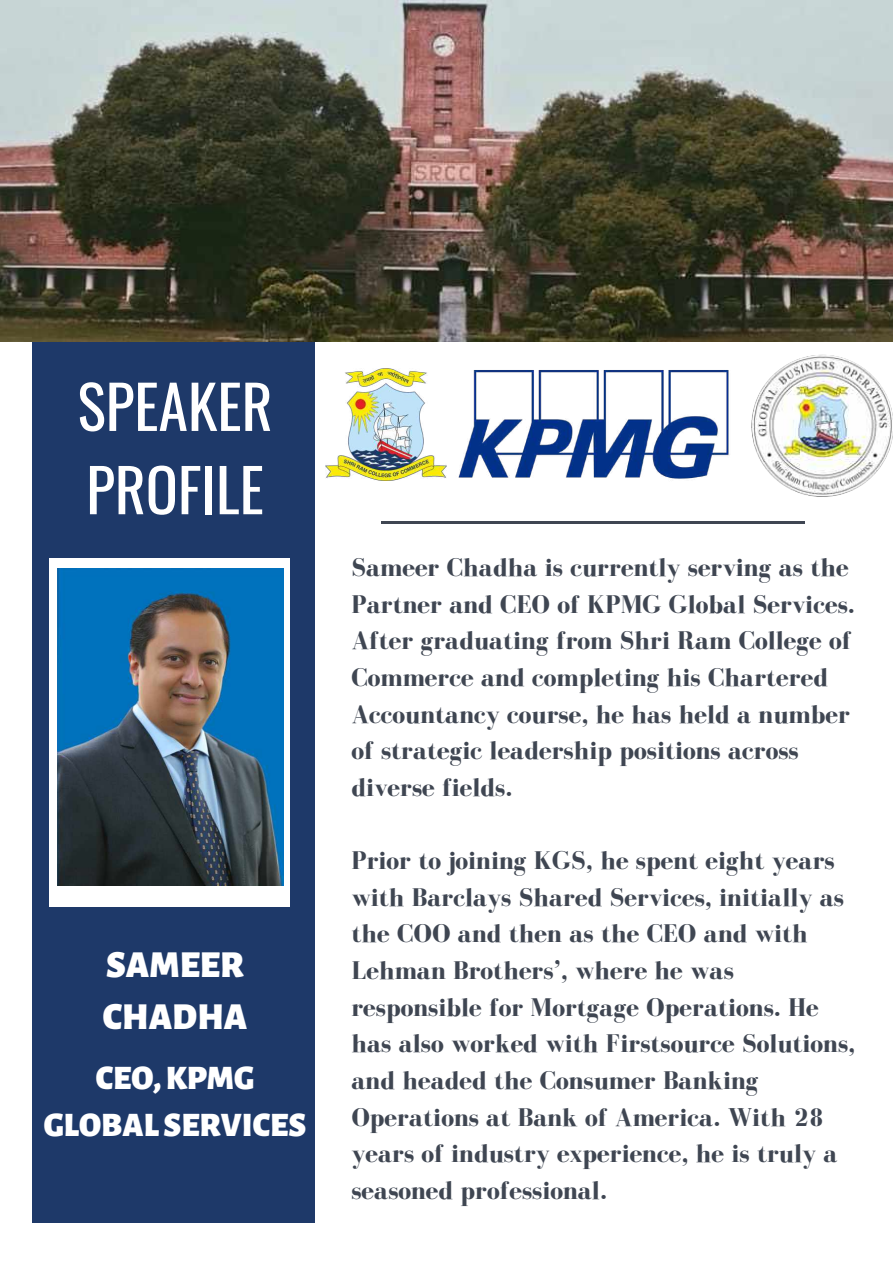
<style>
.page{position:relative;width:893px;height:1263px;background:#fff}
.page>*{position:absolute;margin:0;border:0;box-sizing:border-box;transform-origin:0 0}
.t1{font:59.62px/83.2px "Oswald";color:#fff}
.t2{font:900 37.5px/52.3px "Alegreya Sans SC";color:#fff}
.t3{font:900 33.75px/47.2px "Alegreya Sans SC";color:#fff;text-align:center}
.t4{font:700 26.25px/36.6px "Bodoni FLF";color:#3f4652}
</style>
<div class="page">
<div style="left:33px;top:337px;width:281px;height:886px;background:#1e3969"></div>
<hr style="left:381px;top:522px;width:423px;height:1px;background:#3f4652">
<img style="left:0;top:0;width:893px;height:342px">
<img style="left:326px;top:369px;width:121px;height:112px">
<div style="left:50px;top:558px;width:240px;height:348px;background:#fff"></div>
<img style="left:57px;top:568px;width:227px;height:317px">
<img style="left:458px;top:370px;width:271px;height:109px">
<img style="left:751px;top:355px;width:142px;height:142px;border-radius:50%">
<h1 class="t1" style="left:77px;top:362px;width:197px">SPEAKER<br>PROFILE</h1>
<h2 class="t2" style="left:103px;top:940px;width:146px">SAMEER<br>CHADHA</h2>
<p class="t3" style="left:44px;top:1055px;width:264px">CEO,KPMG<br>GLOBAL SERVICES</p>
<p class="t4" style="left:351px;top:549px;width:505px">Sameer Chadha is currently serving as the Partner and CEO of KPMG Global Services.<br>After graduating from Shri Ram College of Commerce and completing his Chartered Accountancy course, he has held a number of strategic leadership positions across diverse fields.</p>
<p class="t4" style="left:351px;top:842px;width:505px">Prior to joining KGS, he spent eight years with Barclays Shared Services, initially as the COO and then as the CEO and with Lehman Brothers’, where he was responsible for Mortgage Operations. He has also worked with Firstsource Solutions, and headed the Consumer Banking Operations at Bank of America. With 28 years of industry experience, he is truly a seasoned professional.</p>
</div>
